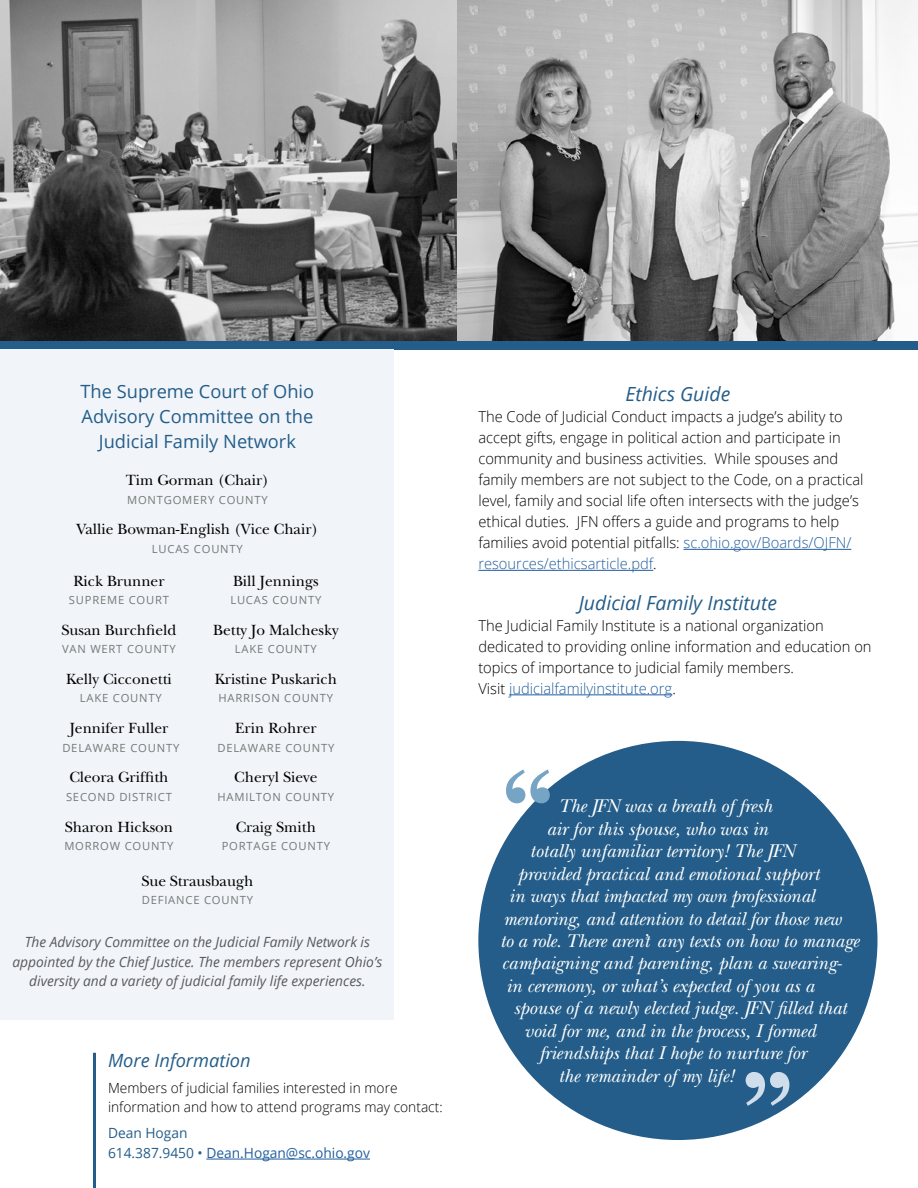
<style>
.page{position:relative;width:918px;height:1188px;background:#fff}
.page>*{position:absolute;margin:0;border:0;box-sizing:border-box;transform-origin:0 0}
.t1{font:700 109.05px "New Baskerville Std";color:#75a4c4}
.t2{font:700 109.05px "New Baskerville Std";color:#d0deec}
.t3{font:italic 19.5px "Open Sans";color:#245d89}
.t4{font:italic 19.2px "New Baskerville Std";color:#fff}
.t5{font:18.3px/25.2px "Open Sans";color:#245d89;text-align:center}
.t6{font:italic 18.3px "Open Sans";color:#245d89}
.t7{font:15.45px "New Baskerville Std";color:#000}
.t8{font:300 15px/21px "Open Sans";color:#000}
.t9{font:italic 14.1px/19.6px "Open Sans";color:#58595b;text-align:center}
.t10{font:300 14.1px/19.6px "Open Sans";color:#000}
.t11{font:14.1px/19.6px "Open Sans";color:#245d89}
.t12{font:11.25px "Open Sans";letter-spacing:.07em;color:#757878}
.s1{color:#215e9e}
</style>
<div class="page">
<img style="left:0;top:0;width:918px;height:341px">
<div style="left:0;top:341px;width:918px;height:9px;background:#245d89"></div>
<div style="left:478px;top:741px;width:399px;height:399px;background:#245d89;border-radius:50%"></div>
<hr style="left:206px;top:1159px;width:164px;height:1px;background:#215e9e">
<hr style="left:683px;top:549px;width:168px;height:1px;background:#215e9e">
<hr style="left:478px;top:570px;width:175px;height:1px;background:#215e9e">
<hr style="left:509px;top:694px;width:163px;height:1px;background:#215e9e">
<div style="left:1px;top:350px;width:393px;height:670px;background:#f1f5f9"></div>
<hr style="left:93px;top:1053px;width:3px;height:135px;background:#245d89">
<p class="t5" style="left:81px;top:378px;width:235px">The Supreme Court of Ohio<br>Advisory Committee on the<br>Judicial Family Network</p>
<p class="t7" style="left:126px;top:471px;width:145px">Tim Gorman (Chair)</p>
<p class="t12" style="left:127px;top:492px;width:142px">MONTGOMERY COUNTY</p>
<p class="t7" style="left:76px;top:520px;width:243px">Vallie Bowman-English (Vice Chair)</p>
<p class="t12" style="left:152px;top:541px;width:92px">LUCAS COUNTY</p>
<p class="t7" style="left:73px;top:572px;width:93px">Rick Brunner</p>
<p class="t12" style="left:69px;top:592px;width:102px">SUPREME COURT</p>
<p class="t7" style="left:62px;top:621px;width:116px">Susan Burchfield</p>
<p class="t12" style="left:62px;top:641px;width:115px">VAN WERT COUNTY</p>
<p class="t7" style="left:66px;top:670px;width:107px">Kelly Cicconetti</p>
<p class="t12" style="left:80px;top:691px;width:83px">LAKE COUNTY</p>
<p class="t7" style="left:70px;top:719px;width:100px">Jennifer Fuller</p>
<p class="t12" style="left:62px;top:740px;width:118px">DELAWARE COUNTY</p>
<p class="t7" style="left:69px;top:768px;width:101px">Cleora Griffith</p>
<p class="t12" style="left:66px;top:789px;width:107px">SECOND DISTRICT</p>
<p class="t7" style="left:65px;top:818px;width:110px">Sharon Hickson</p>
<p class="t12" style="left:64px;top:838px;width:111px">MORROW COUNTY</p>
<p class="t7" style="left:233px;top:572px;width:87px">Bill Jennings</p>
<p class="t12" style="left:230px;top:592px;width:92px">LUCAS COUNTY</p>
<p class="t7" style="left:213px;top:621px;width:127px">Betty Jo Malchesky</p>
<p class="t12" style="left:235px;top:641px;width:83px">LAKE COUNTY</p>
<p class="t7" style="left:215px;top:670px;width:124px">Kristine Puskarich</p>
<p class="t12" style="left:219px;top:691px;width:116px">HARRISON COUNTY</p>
<p class="t7" style="left:235px;top:719px;width:83px">Erin Rohrer</p>
<p class="t12" style="left:217px;top:740px;width:118px">DELAWARE COUNTY</p>
<p class="t7" style="left:234px;top:768px;width:85px">Cheryl Sieve</p>
<p class="t12" style="left:217px;top:789px;width:118px">HAMILTON COUNTY</p>
<p class="t7" style="left:236px;top:818px;width:82px">Craig Smith</p>
<p class="t12" style="left:222px;top:838px;width:110px">PORTAGE COUNTY</p>
<p class="t7" style="left:142px;top:872px;width:113px">Sue Strausbaugh</p>
<p class="t12" style="left:142px;top:893px;width:113px">DEFIANCE COUNTY</p>
<p class="t9" style="left:13px;top:932px;width:371px">The Advisory Committee on the Judicial Family Network is appointed by the Chief Justice. The members represent Ohio’s diversity and a variety of judicial family life experiences.</p>
<p class="t6" style="left:108px;top:1048px;width:144px">More Information</p>
<p class="t10" style="left:108px;top:1077px;width:336px">Members of judicial families interested in more information and how to attend programs may contact:</p>
<p class="t11" style="left:108px;top:1123px;width:264px">Dean Hogan<br>614.387.9450 • <span class="s1">Dean.Hogan@sc.ohio.gov</span></p>
<h2 class="t3" style="left:625px;top:381px;width:106px">Ethics Guide</h2>
<p class="t8" style="left:478px;top:406px;width:387px">The Code of Judicial Conduct impacts a judge’s ability to accept gifts, engage in political action and participate in community and business activities. While spouses and family members are not subject to the Code, on a practical level, family and social life often intersects with the judge’s ethical duties. JFN offers a guide and programs to help families avoid potential pitfalls: <span class="s1">sc.ohio.gov/Boards/OJFN/ resources/ethicsarticle.pdf</span>.</p>
<h2 class="t3" style="left:579px;top:589px;width:200px">Judicial Family Institute</h2>
<p class="t8" style="left:478px;top:614px;width:395px">The Judicial Family Institute is a national organization dedicated to providing online information and education on topics of importance to judicial family members.<br>Visit <span class="s1">judicialfamilyinstitute.org</span>.</p>
<h1 class="t1" style="left:501px;top:744px;width:56px">“</h1>
<p class="t4" style="left:558px;top:795px;width:215px">The JFN was a breath of fresh</p>
<p class="t4" style="left:546px;top:817px;width:223px">air for this spouse, who was in</p>
<p class="t4" style="left:530px;top:840px;width:266px">totally unfamiliar territory! The JFN</p>
<p class="t4" style="left:518px;top:862px;width:303px">provided practical and emotional support</p>
<p class="t4" style="left:509px;top:885px;width:307px">in ways that impacted my own professional</p>
<p class="t4" style="left:503px;top:907px;width:340px">mentoring, and attention to detail for those new</p>
<p class="t4" style="left:500px;top:930px;width:361px">to a role. There aren’t any texts on how to manage</p>
<p class="t4" style="left:502px;top:952px;width:342px">campaigning and parenting, plan a swearing-</p>
<p class="t4" style="left:506px;top:975px;width:310px">in ceremony, or what’s expected of you as a</p>
<p class="t4" style="left:514px;top:997px;width:335px">spouse of a newly elected judge. JFN filled that</p>
<p class="t4" style="left:524px;top:1019px;width:294px">void for me, and in the process, I formed</p>
<p class="t4" style="left:539px;top:1042px;width:269px">friendships that I hope to nurture for</p>
<p class="t4" style="left:559px;top:1064px;width:177px">the remainder of my life!</p>
<h1 class="t2" style="left:740px;top:1047px;width:56px">”</h1>
</div>
